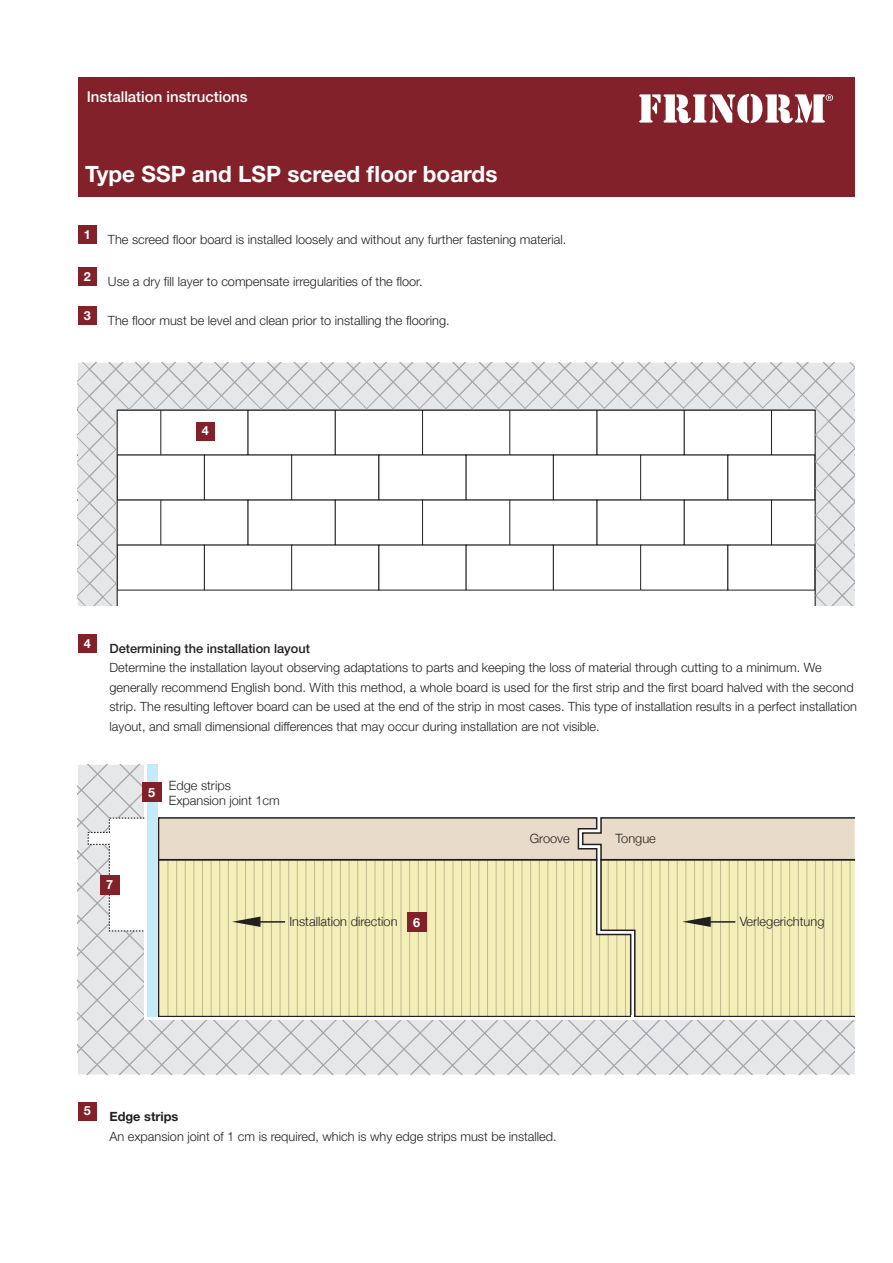
<style>
.page{position:relative;width:893px;height:1263px;background:#fff}
.page>*{position:absolute;margin:0;border:0;box-sizing:border-box;transform-origin:0 0}
.t1{font:700 22.5px "Helvetica Neue LT Pro";color:#fff}
.t2{font:500 15px "Helvetica Neue LT Pro";color:#fff}
.t3{font:300 12.75px/19.5px "Helvetica Neue LT Pro";color:#231f20}
.t4{font:300 12.75px/15.3px "Helvetica Neue";color:#231f20}
.t5{font:500 12.75px "Helvetica Neue LT Pro";color:#231f20}
.t6{font:700 12.75px "Helvetica Neue LT Pro";color:#231f20}
.t7{font:700 12.6px "Helvetica Neue LT Pro";color:#fff}
.t8{font:700 12.6px "Helvetica Neue";color:#fff}
.s1{font-weight:700;font-size:12.6px;color:#fff}
</style>
<div class="page">
<div style="left:78px;top:77px;width:777px;height:119px;background:#822129"></div>
<div style="left:78px;top:225px;width:19px;height:19px;background:#822129"></div>
<div style="left:78px;top:267px;width:19px;height:19px;background:#822129"></div>
<div style="left:78px;top:306px;width:19px;height:19px;background:#822129"></div>
<svg style="left:78px;top:363px;width:777px;height:243px"></svg>
<svg style="left:78px;top:765px;width:777px;height:309px"></svg>
<div style="left:147px;top:765px;width:11px;height:252px;background:#c6eafa"></div>
<div style="left:143px;top:783px;width:19px;height:19px;background:#822129"></div>
<div style="left:78px;top:634px;width:19px;height:19px;background:#822129"></div>
<div style="left:78px;top:1102px;width:19px;height:19px;background:#822129"></div>
<div style="left:196px;top:422px;width:19px;height:19px;background:#822129"></div>
<svg style="left:639px;top:94px;width:194px;height:29px"></svg>
<p class="t2" style="left:87px;top:88px;width:162px">Installation instructions</p>
<h1 class="t1" style="left:85px;top:160px;width:414px">Type SSP and LSP screed floor boards</h1>
<p class="t7" style="left:84px;top:226px;width:9px">1</p>
<p class="t3" style="left:108px;top:230px;width:460px">The screed floor board is installed loosely and without any further fastening material.</p>
<p class="t7" style="left:84px;top:268px;width:9px">2</p>
<p class="t3" style="left:108px;top:272px;width:316px">Use a dry fill layer to compensate irregularities of the floor.</p>
<p class="t7" style="left:84px;top:307px;width:9px">3</p>
<p class="t3" style="left:108px;top:311px;width:343px">The floor must be level and clean prior to installing the flooring.</p>
<p class="t7" style="left:202px;top:423px;width:9px">4</p>
<p class="t7" style="left:84px;top:635px;width:9px">4</p>
<p class="t5" style="left:109px;top:641px;width:202px">Determining the installation layout</p>
<p class="t3" style="left:109px;top:658px;width:749px">Determine the installation layout observing adaptations to parts and keeping the loss of material through cutting to a minimum. We generally recommend English bond. With this method, a whole board is used for the first strip and the first board halved with the second strip. The resulting leftover board can be used at the end of the strip in most cases. This type of installation results in a perfect installation layout, and small dimensional differences that may occur during installation are not visible.</p>
<p class="t8" style="left:106px;top:875px;width:9px">7</p>
<p class="t8" style="left:148px;top:782px;width:9px">5</p>
<p class="t4" style="left:169px;top:777px;width:112px">Edge strips<br>Expansion joint 1cm</p>
<p class="t4" style="left:530px;top:830px;width:42px">Groove</p>
<p class="t4" style="left:616px;top:830px;width:42px">Tongue</p>
<p class="t4" style="left:289px;top:913px;width:132px">Installation direction <span class="s1">6</span></p>
<p class="t4" style="left:740px;top:913px;width:86px">Verlegerichtung</p>
<p class="t7" style="left:84px;top:1103px;width:9px">5</p>
<p class="t6" style="left:109px;top:1109px;width:70px">Edge strips</p>
<p class="t3" style="left:109px;top:1126px;width:449px">An expansion joint of 1 cm is required, which is why edge strips must be installed.</p>
</div>
